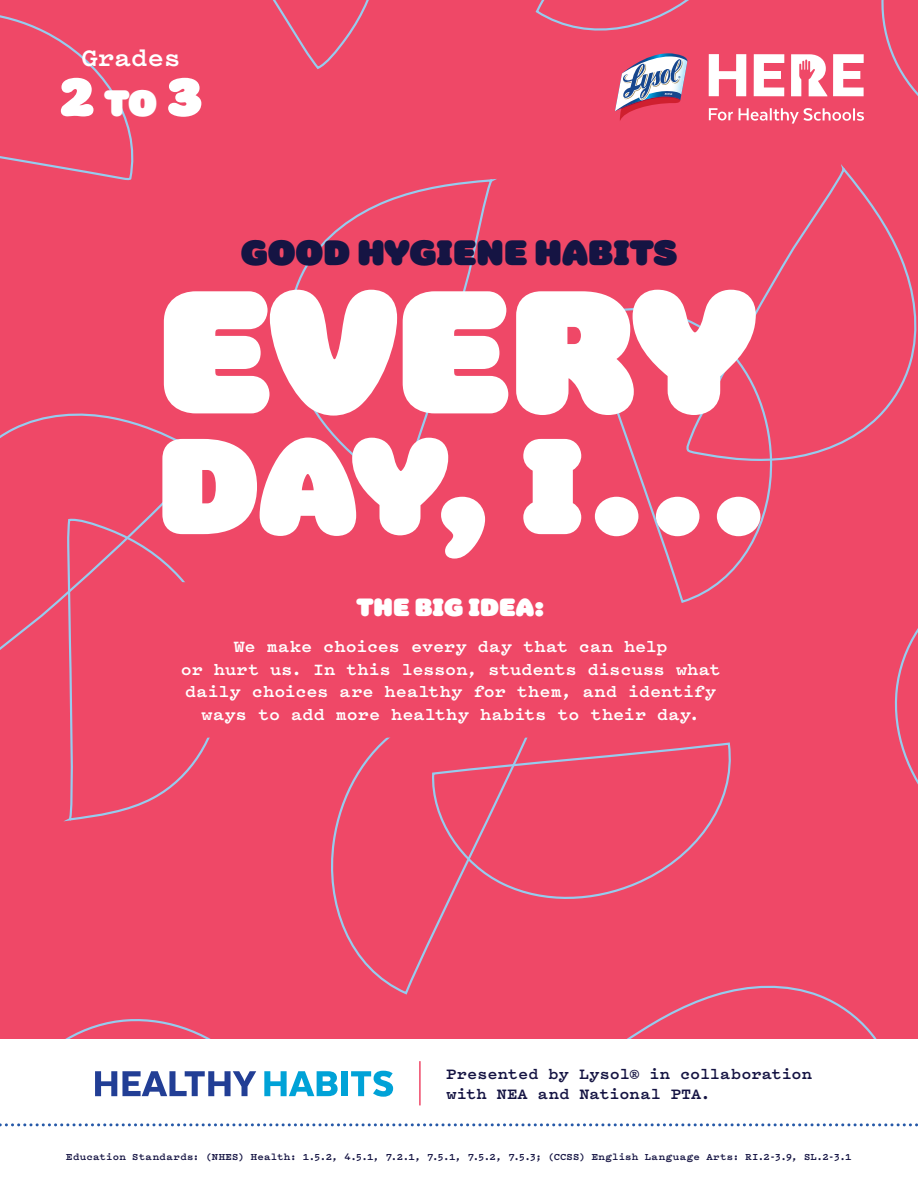
<style>
.page{position:relative;width:918px;height:1188px;background:#ef4867}
.page>*{position:absolute;margin:0;border:0;box-sizing:border-box;transform-origin:0 0}
.t1{font:177px "Colette Ultra Jumbo";letter-spacing:-.005em;color:#fff}
.t2{font:138px "Colette Ultra Jumbo";color:#fff}
.t3{font:52.5px "Colette Ultra Jumbo";color:#fff}
.Cover_-_Super_Title{font:36px "Colette Ultra Jumbo";letter-spacing:.005em;color:#151443}
.t4{font:700 27px "Pitch";color:#fff}
.Cover_-_Big_Idea{font:25.5px "Colette Ultra Jumbo";letter-spacing:.005em;color:#fff}
.Cover_-_Sub_body_cop{font:700 18px/22.5px "Pitch";letter-spacing:.005em;color:#fff;text-align:center}
.t5{font:700 16.5px/19.8px "Pitch";letter-spacing:.005em;color:#151443}
.Cover_-_Education_St{font:700 10.5px "Pitch";letter-spacing:.025em;color:#151443}
.s1{font-size:37.5px}
</style>
<div class="page">
<svg style="left:67px;top:679px;width:143px;height:142px"></svg>
<svg style="left:0;top:413px;width:206px;height:266px"></svg>
<svg style="left:881px;top:0;width:37px;height:785px"></svg>
<svg style="left:762px;top:166px;width:156px;height:298px"></svg>
<svg style="left:585px;top:300px;width:190px;height:282px"></svg>
<svg style="left:617px;top:985px;width:287px;height:55px"></svg>
<svg style="left:0;top:15px;width:134px;height:166px"></svg>
<svg style="left:535px;top:0;width:154px;height:31px"></svg>
<svg style="left:273px;top:0;width:96px;height:69px"></svg>
<svg style="left:0;top:1019px;width:299px;height:21px"></svg>
<svg style="left:289px;top:179px;width:205px;height:310px"></svg>
<svg style="left:331px;top:738px;width:196px;height:257px"></svg>
<svg style="left:431px;top:741px;width:300px;height:166px"></svg>
<svg style="left:709px;top:54px;width:37px;height:42px"></svg>
<svg style="left:754px;top:54px;width:30px;height:42px"></svg>
<svg style="left:833px;top:54px;width:31px;height:42px"></svg>
<svg style="left:791px;top:54px;width:36px;height:42px"></svg>
<svg style="left:709px;top:108px;width:24px;height:12px"></svg>
<svg style="left:739px;top:108px;width:125px;height:16px"></svg>
<svg style="left:615px;top:53px;width:73px;height:68px"></svg>
<div style="left:0;top:1040px;width:918px;height:148px;background:#fff"></div>
<svg style="left:95px;top:1071px;width:161px;height:25px"></svg>
<svg style="left:264px;top:1071px;width:74px;height:25px"></svg>
<div style="left:342px;top:1071px;width:6px;height:25px;background:#00a2d7"></div>
<svg style="left:351px;top:1071px;width:42px;height:26px"></svg>
<hr style="left:419px;top:1061px;width:2px;height:44px;background:#ef4867">
<svg style="left:0;top:1123px;width:918px;height:3px"></svg>
<svg style="left:162px;top:582px;width:559px;height:156px"></svg>
<h3 class="t4" style="left:81px;top:39px;width:101px">Grades</h3>
<h3 class="t3" style="left:60px;top:57px;width:143px">2 <span class="s1">TO</span> 3</h3>
<p class="Cover_-_Super_Title" style="left:241px;top:225px;width:438px">GOOD HYGIENE HABITS</p>
<p class="t1" style="left:157px;top:216px;width:599px">EVERY</p>
<p class="t2" style="left:157px;top:380px;width:622px">DAY, I…</p>
<p class="Cover_-_Big_Idea" style="left:357px;top:588px;width:189px">THE BIG IDEA:</p>
<p class="Cover_-_Sub_body_cop" style="left:181px;top:635px;width:541px">We make choices every day that can help<br>or hurt us. In this lesson, students discuss what daily choices are healthy for them, and identify ways to add more healthy habits to their day.</p>
<p class="t5" style="left:447px;top:1063px;width:367px">Presented by Lysol® in collaboration with NEA and National PTA.</p>
<p class="Cover_-_Education_St" style="left:66px;top:1150px;width:787px">Education Standards: (NHES) Health: 1.5.2, 4.5.1, 7.2.1, 7.5.1, 7.5.2, 7.5.3; (CCSS) English Language Arts: RI.2-3.9, SL.2-3.1</p>
</div>
